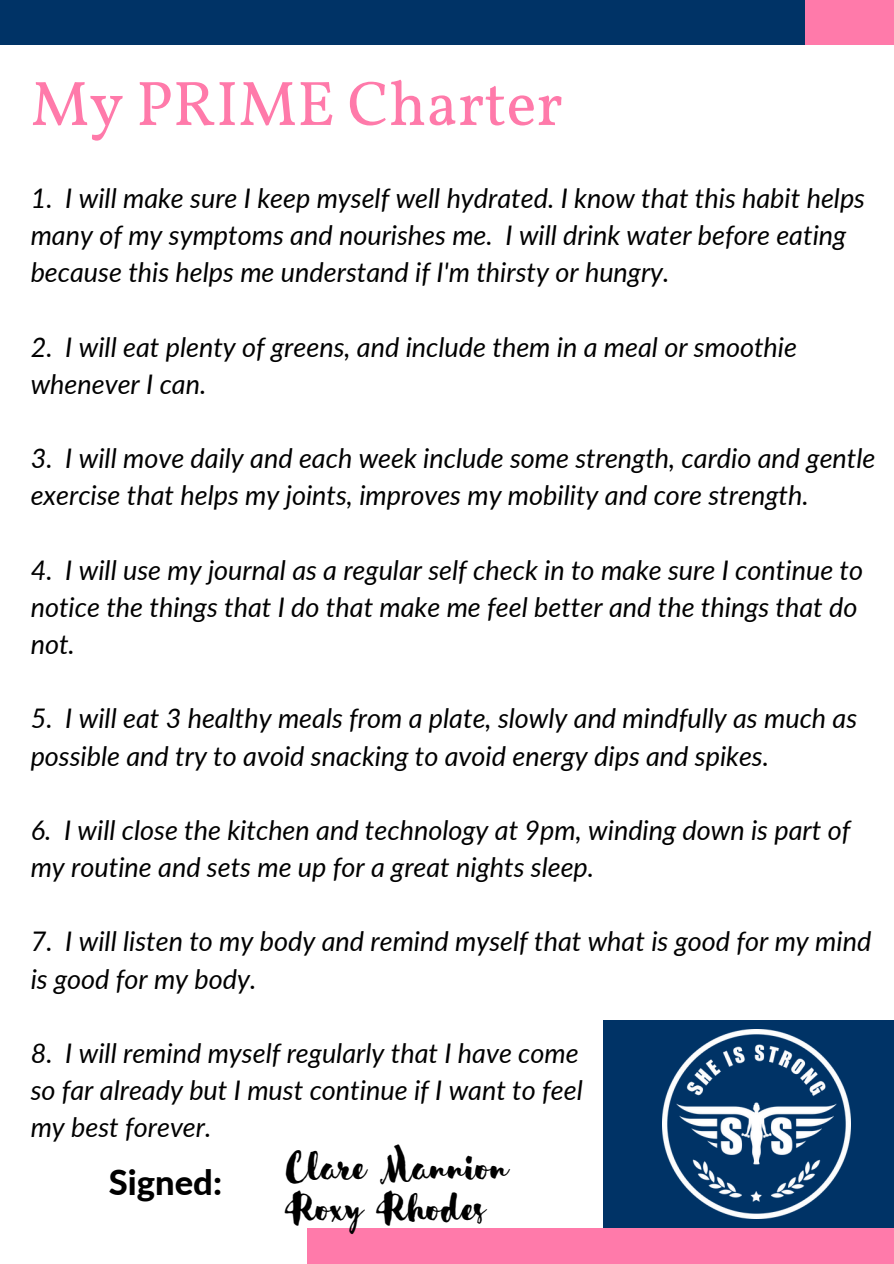
<style>
.page{position:relative;width:894px;height:1264px;background:#fff}
.page>*{position:absolute;margin:0;border:0;box-sizing:border-box;transform-origin:0 0}
.t1{font:63px "Vollkorn";color:#ff7aaa}
.t2{font:48px "Sensa Brush Fill";color:#000}
.t3{font:800 34.5px "Lato";color:#000}
.t4{font:italic 27px/37.2px "Lato";color:#000}
</style>
<div class="page">
<div style="left:603px;top:1020px;width:290px;height:207px;background:#036"></div>
<div style="left:772px;top:0;width:121px;height:45px;background:#ff7aaa"></div>
<div style="left:0;top:0;width:804px;height:45px;background:#036"></div>
<div style="left:307px;top:1227px;width:586px;height:36px;background:#ff7aaa"></div>
<img style="left:662px;top:1029px;width:188px;height:189px">
<p class="t1" style="left:31px;top:65px;width:533px">My PRIME Charter</p>
<p class="t4" style="left:31px;top:179px;width:835px">1. I will make sure I keep myself well hydrated. I know that this habit helps many of my symptoms and nourishes me. I will drink water before eating because this helps me understand if I'm thirsty or hungry.</p>
<p class="t4" style="left:31px;top:327px;width:767px">2. I will eat plenty of greens, and include them in a meal or smoothie whenever I can.</p>
<p class="t4" style="left:31px;top:439px;width:846px">3. I will move daily and each week include some strength, cardio and gentle exercise that helps my joints, improves my mobility and core strength.</p>
<p class="t4" style="left:31px;top:550px;width:833px">4. I will use my journal as a regular self check in to make sure I continue to notice the things that I do that make me feel better and the things that do not.</p>
<p class="t4" style="left:31px;top:699px;width:827px">5. I will eat 3 healthy meals from a plate, slowly and mindfully as much as possible and try to avoid snacking to avoid energy dips and spikes.</p>
<p class="t4" style="left:31px;top:810px;width:821px">6. I will close the kitchen and technology at 9pm, winding down is part of my routine and sets me up for a great nights sleep.</p>
<p class="t4" style="left:31px;top:922px;width:841px">7. I will listen to my body and remind myself that what is good for my mind is good for my body.</p>
<p class="t4" style="left:31px;top:1033px;width:549px">8. I will remind myself regularly that I have come</p>
<p class="t4" style="left:31px;top:1070px;width:553px">so far already but I must continue if I want to feel</p>
<p class="t4" style="left:31px;top:1108px;width:182px">my best forever.</p>
<p class="t3" style="left:109px;top:1161px;width:115px">Signed:</p>
<p class="t2" style="left:284px;top:1137px;width:225px">Clare Mannion</p>
<p class="t2" style="left:284px;top:1177px;width:203px">Roxy Rhodes</p>
</div>
